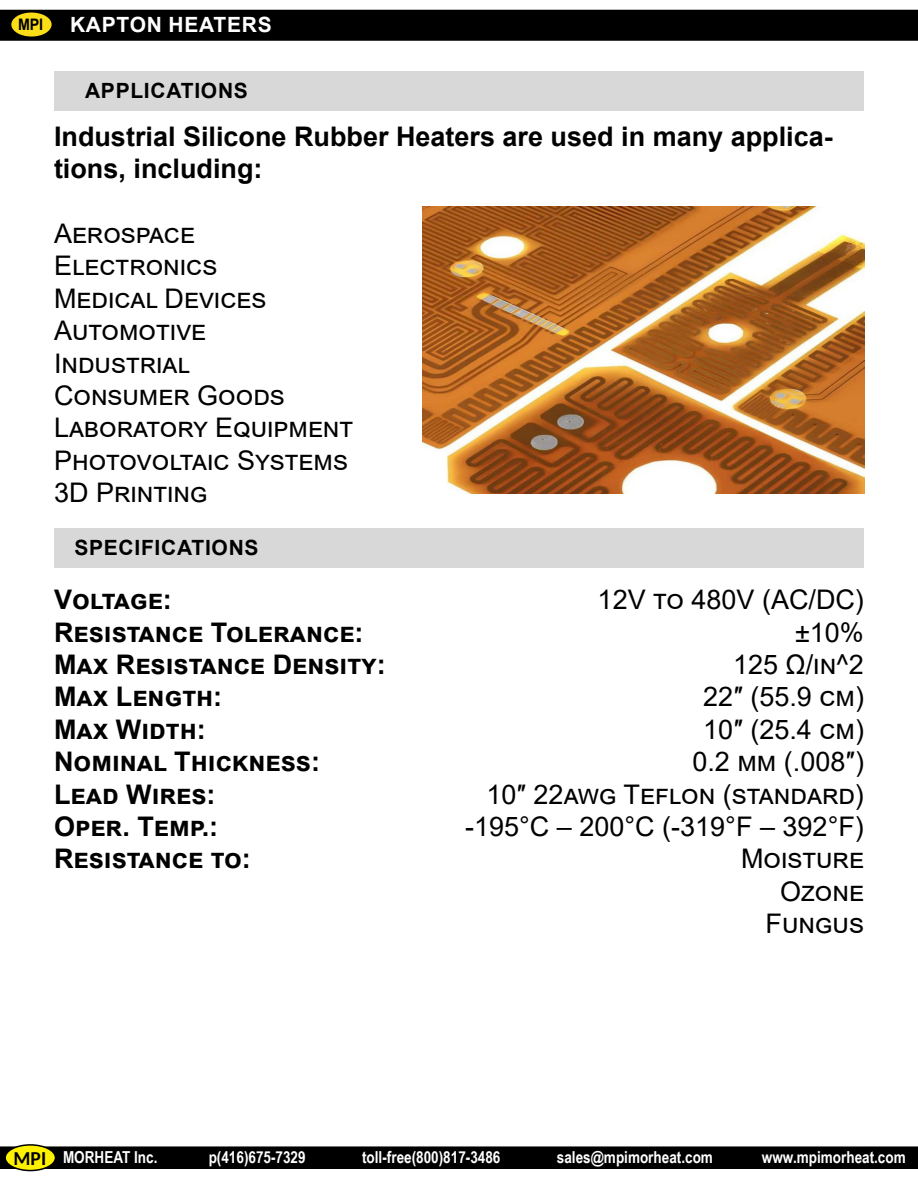
<style>
.page{position:relative;width:918px;height:1188px;background:#fff}
.page>*{position:absolute;margin:0;border:0;box-sizing:border-box;transform-origin:0 0}
.t1{font:27px/32.4px "Arial";color:#000}
.t2{font:700 27px/32.4px "Arial";color:#000}
.t3{font:700 21px "Arial";letter-spacing:.035em;color:#000}
.t4{font:700 21px "Arial";letter-spacing:.035em;color:#fff}
.t5{font:700 16.5px "Arial Narrow";color:#fff}
.t6{font:700 15.9px "Arial";color:#000;scale:.9 1}
.s1{font-family:"Carlito";font-size:19.5px;color:#000}
</style>
<div class="page">
<div style="left:54px;top:71px;width:810px;height:40px;background:#d8d8d8"></div>
<div style="left:54px;top:528px;width:810px;height:40px;background:#d8d8d8"></div>
<img style="left:422px;top:206px;width:442px;height:288px">
<div style="left:0;top:10px;width:918px;height:31px;background:#000"></div>
<div style="left:11px;top:13px;width:41px;height:24px;background:#fbde18;border-radius:50%"></div>
<div style="left:0;top:1146px;width:918px;height:23px;background:#000"></div>
<div style="left:5px;top:1145px;width:50px;height:26px;background:#fff200;border-radius:50%"></div>
<div style="left:4px;top:1144px;width:52px;height:27px;border:2px solid #000;border-radius:50%"></div>
<p class="t6" style="left:18px;top:13px;width:29px">MPI</p>
<p class="t4" style="left:70px;top:9px;width:203px">KAPTON HEATERS</p>
<p class="t3" style="left:85px;top:76px;width:164px">APPLICATIONS</p>
<p class="t2" style="left:54px;top:120px;width:780px">Industrial Silicone Rubber Heaters are used in many applica&shy;tions, including:</p>
<p class="t1" style="left:54px;top:217px;width:301px">Aerospace<br>Electronics<br>Medical Devices<br>Automotive<br>Industrial<br>Consumer Goods<br>Laboratory Equipment<br>Photovoltaic Systems<br>3D Printing</p>
<p class="t3" style="left:74px;top:533px;width:186px">SPECIFICATIONS</p>
<p class="t2" style="left:54px;top:584px;width:333px">Voltage:<br>Resistance Tolerance:<br>Max Resistance Density:<br>Max Length:<br>Max Width:<br>Nominal Thickness:<br>Lead Wires:<br>Oper. Temp.:<br>Resistance to:</p>
<p class="t1" style="left:465px;top:583px;width:400px;text-align:right">12V to 480V (AC/DC)<br>±10%<br>125 Ω/in^2<br>22″ (55.9 cm)<br>10″ (25.4 cm)<br>0.2 mm (.008″)<br>10″ 22awg Teflon (standard) -195°C – 200°C (-319°F – 392°F)<br>Moisture<br>Ozone<br>Fungus</p>
<p class="t5" style="left:14px;top:1145px;width:145px"><span class="s1">MPI</span> MORHEAT Inc.</p>
<p class="t5" style="left:209px;top:1145px;width:99px">p(416)675-7329</p>
<p class="t5" style="left:362px;top:1145px;width:140px">toll-free(800)817-3486</p>
<p class="t5" style="left:557px;top:1145px;width:158px">sales@mpimorheat.com</p>
<p class="t5" style="left:762px;top:1145px;width:145px">www.mpimorheat.com</p>
</div>
